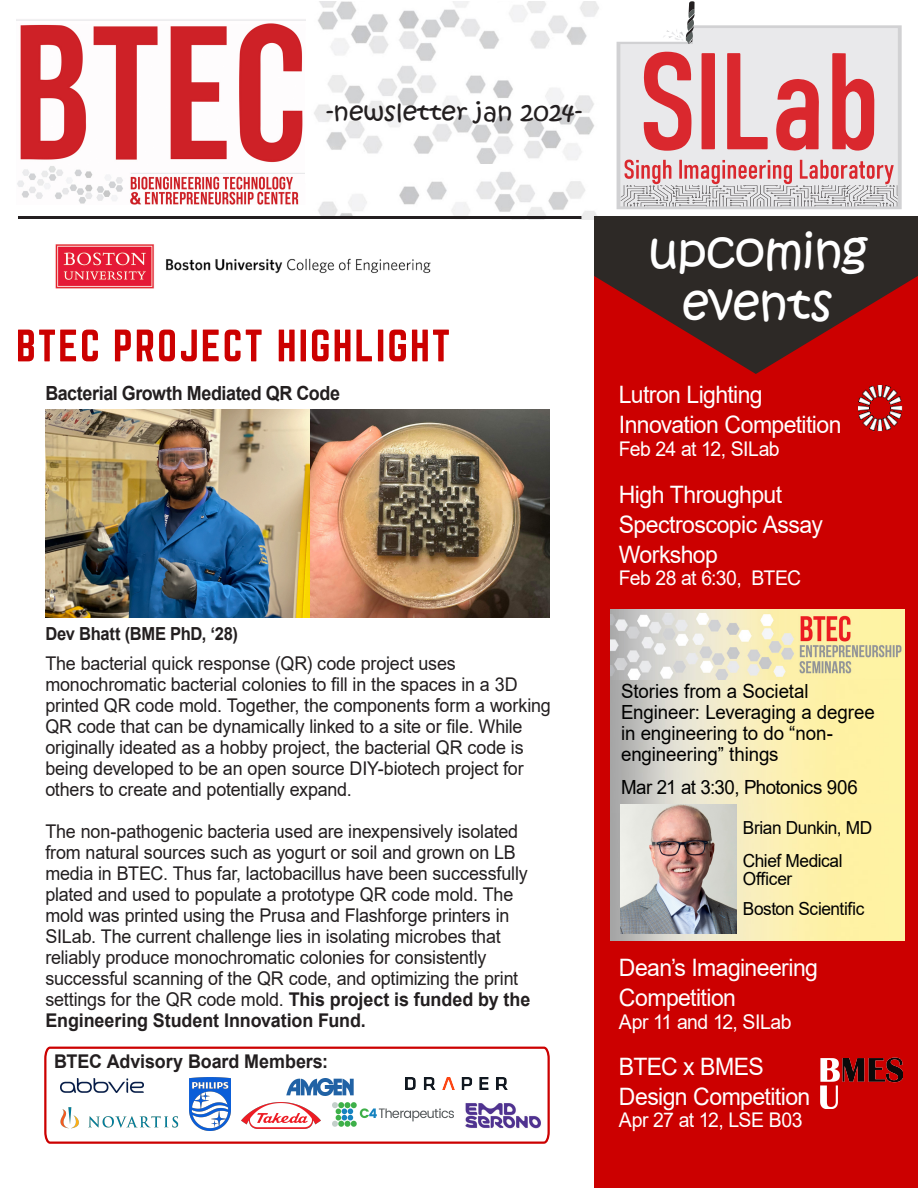
<style>
.page{position:relative;width:918px;height:1188px;background:#fff}
.page>*{position:absolute;margin:0;border:0;box-sizing:border-box;transform-origin:0 0}
.t1{font:46.5px/52.5px "Kristen ITC";letter-spacing:-.015em;color:#fff;text-align:center;scale:1.04 1}
.BTEC_SILab_PP{font:24px/30px "Arial";letter-spacing:-.025em;color:#fff;scale:.96 1}
.t2{font:24px "Kristen ITC";color:#231f20;scale:1.08 1}
.BTEC_SILab_PP-2{font:20.25px "Arial";letter-spacing:-.03em;color:#fff;scale:.96 1}
.BTEC_SILab_PP-3{font:19.5px/21px "Arial";letter-spacing:-.005em;color:#000;scale:.96 1}
.BTEC_SILab_Caption{font:700 19.5px "Arial";letter-spacing:-.025em;color:#231f20;scale:.92 1}
.BTEC_SILab_PP-4{font:19.5px "Arial";letter-spacing:-.025em;color:#000;scale:.96 1}
.BTEC_SILab_PP-5{font:18.9px/21px "Arial";letter-spacing:-.01em;color:#231f20;scale:.95 1}
.BTEC_SILab_PP-6{font:700 18.9px "Arial";letter-spacing:-.005em;color:#231f20;scale:.95 1}
.BTEC_SILab_PP-7{font:18px/18px "Arial";letter-spacing:-.025em;color:#000;scale:.96 1}
.BTEC_SILab_Caption-2{font:700 18px "Arial";letter-spacing:-.015em;color:#231f20;scale:.92 1}
.s1{font-weight:700}
</style>
<div class="page">
<div style="left:594px;top:216px;width:324px;height:972px;background:#c00"></div>
<img style="left:16px;top:19px;width:290px;height:185px">
<img style="left:305px;top:57px;width:289px;height:125px">
<img style="left:313px;top:1px;width:286px;height:62px">
<img style="left:313px;top:165px;width:284px;height:55px">
<svg style="left:594px;top:216px;width:324px;height:158px;fill:#2d2926"></svg>
<svg style="left:617px;top:25px;width:285px;height:184px;background:#e0b7ba"></svg>
<svg style="left:663px;top:1px;width:32px;height:43px"></svg>
<img style="left:55px;top:219px;width:377px;height:70px">
<hr style="left:18px;top:216px;width:563px;height:3px;background:#231f20">
<svg style="left:115px;top:330px;width:16px;height:31px"></svg>
<svg style="left:137px;top:330px;width:16px;height:31px"></svg>
<svg style="left:159px;top:330px;width:16px;height:31px"></svg>
<svg style="left:181px;top:330px;width:16px;height:31px"></svg>
<svg style="left:203px;top:330px;width:16px;height:31px"></svg>
<svg style="left:225px;top:330px;width:37px;height:31px"></svg>
<svg style="left:279px;top:330px;width:16px;height:31px"></svg>
<div style="left:301px;top:330px;width:5px;height:31px;background:#c00"></div>
<svg style="left:312px;top:330px;width:17px;height:31px"></svg>
<svg style="left:335px;top:330px;width:15px;height:31px"></svg>
<svg style="left:356px;top:330px;width:16px;height:31px"></svg>
<div style="left:378px;top:330px;width:5px;height:31px;background:#c00"></div>
<svg style="left:389px;top:330px;width:17px;height:31px"></svg>
<svg style="left:412px;top:330px;width:37px;height:31px"></svg>
<svg style="left:18px;top:330px;width:58px;height:31px"></svg>
<svg style="left:82px;top:330px;width:16px;height:31px"></svg>
<img style="left:858px;top:386px;width:45px;height:45px">
<img style="left:821px;top:1058px;width:82px;height:51px">
<svg style="left:44px;top:1046px;width:506px;height:98px"></svg>
<img style="left:332px;top:1103px;width:122px;height:24px">
<img style="left:60px;top:1102px;width:119px;height:32px">
<img style="left:405px;top:1078px;width:102px;height:12px">
<img style="left:241px;top:1102px;width:80px;height:27px">
<img style="left:286px;top:1078px;width:67px;height:17px">
<img style="left:189px;top:1078px;width:42px;height:53px">
<img style="left:464px;top:1102px;width:78px;height:27px">
<img style="left:60px;top:1078px;width:83px;height:15px">
<img style="left:45px;top:410px;width:265px;height:208px">
<img style="left:310px;top:410px;width:239px;height:208px">
<img style="left:610px;top:680px;width:252px;height:250px">
<div style="left:862px;top:609px;width:43px;height:291px;background:#fef2a4"></div>
<img style="left:611px;top:813px;width:294px;height:127px">
<img style="left:610px;top:609px;width:292px;height:71px">
<img style="left:621px;top:805px;width:116px;height:128px">
<p class="t2" style="left:326px;top:96px;width:239px">-newsletter jan 2024-</p>
<p class="BTEC_SILab_Caption" style="left:45px;top:379px;width:322px">Bacterial Growth Mediated QR Code</p>
<p class="BTEC_SILab_Caption-2" style="left:45px;top:621px;width:211px">Dev Bhatt (BME PhD, ‘28)</p>
<p class="BTEC_SILab_PP-5" style="left:45px;top:653px;width:534px">The bacterial quick response (QR) code project uses monochromatic bacterial colonies to fill in the spaces in a 3D printed QR code mold. Together, the components form a working QR code that can be dynamically linked to a site or file. While originally ideated as a hobby project, the bacterial QR code is being developed to be an open source DIY-biotech project for others to create and potentially expand.</p>
<p class="BTEC_SILab_PP-5" style="left:45px;top:821px;width:512px">The non-pathogenic bacteria used are inexpensively isolated from natural sources such as yogurt or soil and grown on LB media in BTEC. Thus far, lactobacillus have been successfully plated and used to populate a prototype QR code mold. The mold was printed using the Prusa and Flashforge printers in SILab. The current challenge lies in isolating microbes that reliably produce monochromatic colonies for consistently successful scanning of the QR code, and optimizing the print settings for the QR code mold. <span class="s1">This project is funded by the Engineering Student Innovation Fund.</span></p>
<p class="BTEC_SILab_PP-6" style="left:54px;top:1048px;width:290px">BTEC Advisory Board Members:</p>
<p class="t1" style="left:648px;top:226px;width:213px">upcoming events</p>
<p class="BTEC_SILab_PP" style="left:619px;top:380px;width:151px">Lutron Lighting</p>
<p class="BTEC_SILab_PP" style="left:619px;top:410px;width:233px">Innovation Competition</p>
<p class="BTEC_SILab_PP-2" style="left:619px;top:435px;width:169px">Feb 24 at 12, SILab</p>
<p class="BTEC_SILab_PP" style="left:619px;top:479px;width:214px">High Throughput<br>Spectroscopic Assay<br>Workshop</p>
<p class="BTEC_SILab_PP-2" style="left:619px;top:564px;width:191px">Feb 28 at 6:30, BTEC</p>
<p class="BTEC_SILab_PP-3" style="left:621px;top:680px;width:266px">Stories from a Societal<br>Engineer: Leveraging a degree in engineering to do “non&shy;engineering” things</p>
<p class="BTEC_SILab_PP-4" style="left:621px;top:773px;width:248px">Mar 21 at 3:30, Photonics 906</p>
<p class="BTEC_SILab_PP-7" style="left:743px;top:819px;width:136px">Brian Dunkin, MD</p>
<p class="BTEC_SILab_PP-7" style="left:743px;top:852px;width:105px">Chief Medical<br>Officer</p>
<p class="BTEC_SILab_PP-7" style="left:743px;top:900px;width:128px">Boston Scientific</p>
<p class="BTEC_SILab_PP" style="left:619px;top:953px;width:209px">Dean’s Imagineering<br>Competition</p>
<p class="BTEC_SILab_PP-2" style="left:619px;top:1008px;width:181px">Apr 11 and 12, SILab</p>
<p class="BTEC_SILab_PP" style="left:619px;top:1051px;width:152px">BTEC x BMES</p>
<p class="BTEC_SILab_PP" style="left:619px;top:1081px;width:201px">Design Competition</p>
<p class="BTEC_SILab_PP-2" style="left:619px;top:1106px;width:193px">Apr 27 at 12, LSE B03</p>
</div>
